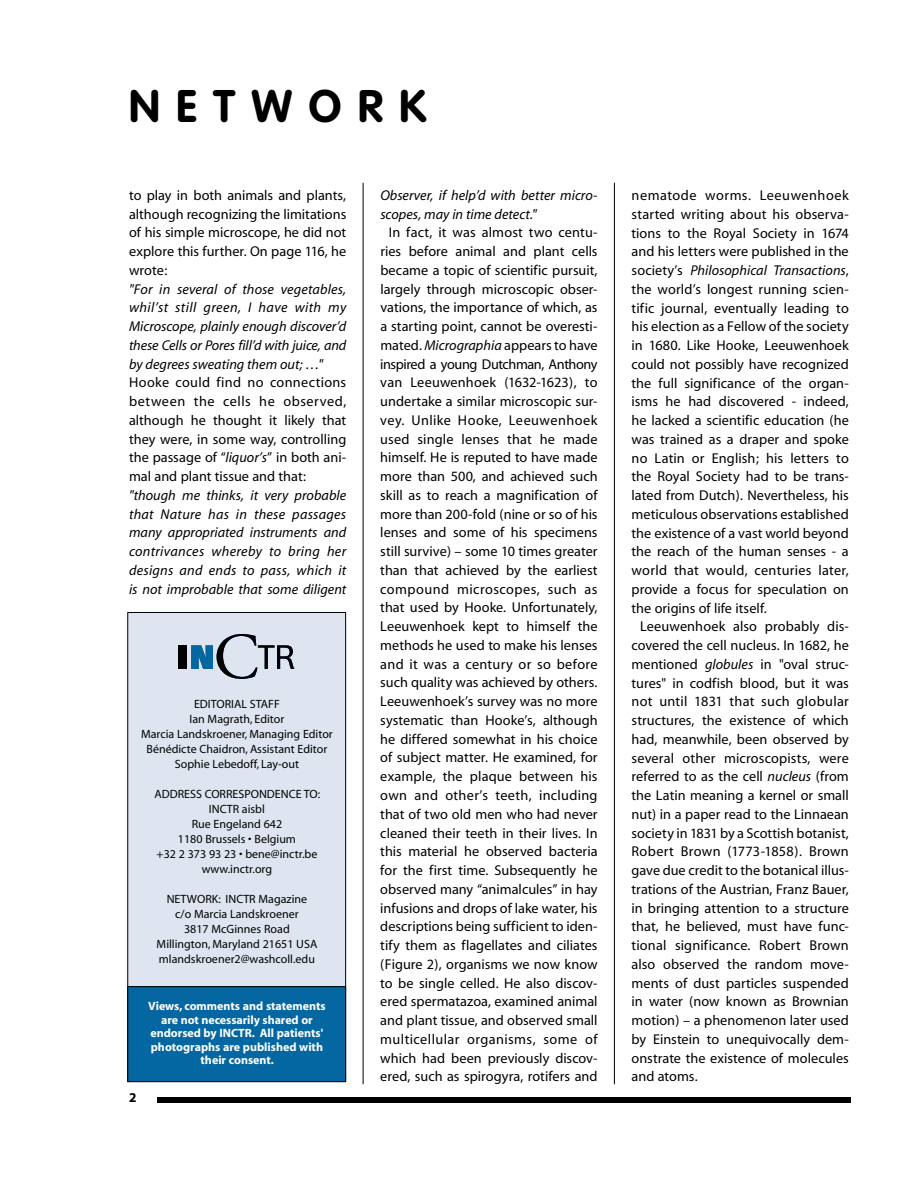
<style>
.page{position:relative;width:918px;height:1188px;background:#fff}
.page>*{position:absolute;margin:0;border:0;box-sizing:border-box;transform-origin:0 0}
.t1{font:700 45px "VAG Rounded";letter-spacing:.365em;color:#000}
.t2{font:14.25px/18.8px "Myriad";letter-spacing:.005em;color:#000;text-align:justify}
.t3{font:italic 14.25px/18.8px "Myriad";color:#000;text-align:justify}
.t4{font:14.25px "Myriad";letter-spacing:.035em;color:#000}
.t5{font:13.5px "Myriad Headline";color:#000}
.t6{font:12px/15px "Myriad";color:#000;text-align:center}
.t7{font:700 12px/13.5px "Myriad";color:#fff;text-align:center}
.s1{font-style:italic}
.s2{font-style:normal}
</style>
<div class="page">
<hr style="left:363px;top:183px;width:1px;height:901px;background:#000">
<div style="left:157px;top:1097px;width:693px;height:5px;background:#000"></div>
<hr style="left:614px;top:183px;width:1px;height:901px;background:#000">
<div style="left:128px;top:612px;width:218px;height:470px;background:#dfe5f0"></div>
<div style="left:178px;top:645px;width:9px;height:24px;background:#000"></div>
<svg style="left:191px;top:634px;width:104px;height:45px"></svg>
<div style="left:128px;top:987px;width:218px;height:95px;background:#0567a2"></div>
<div style="left:128px;top:986px;width:218px;height:96px;border:1px solid #000"></div>
<h1 class="t1" style="left:129px;top:79px;width:299px">NETWORK</h1>
<p class="t2" style="left:129px;top:186px;width:219px">to play in both animals and plants, although recognizing the limitations of his simple microscope, he did not explore this further. On page 116, he wrote:</p>
<p class="t3" style="left:129px;top:280px;width:219px">"For in several of those vegetables, whil’st still green, I have with my Microscope, plainly enough discover’d these Cells or Pores fill’d with juice, and by degrees sweating them out; …"</p>
<p class="t2" style="left:129px;top:374px;width:219px">Hooke could find no connections between the cells he observed, although he thought it likely that they were, in some way, controlling the passage of “<span class="s1">liquor’s</span>” in both ani&shy;mal and plant tissue and that:</p>
<p class="t3" style="left:129px;top:486px;width:219px">"though me thinks, it very probable that Nature has in these passages many appropriated instruments and contrivances whereby to bring her designs and ends to pass, which it is not improbable that some diligent</p>
<p class="t6" style="left:194px;top:697px;width:30px">Editorial</p>
<p class="t6" style="left:250px;top:697px;width:19px">Staff</p>
<p class="t6" style="left:190px;top:712px;width:96px">Ian Magrath, Editor</p>
<p class="t6" style="left:141px;top:727px;width:193px">Marcia Landskroener, Managing Editor</p>
<p class="t6" style="left:147px;top:742px;width:182px">Bénédicte Chaidron, Assistant Editor</p>
<p class="t6" style="left:175px;top:757px;width:126px">Sophie Lebedoff, Lay-out</p>
<p class="t6" style="left:154px;top:787px;width:15px">Address</p>
<p class="t6" style="left:205px;top:787px;width:8px">correspondence</p>
<p class="t6" style="left:304px;top:787px;width:18px">to:</p>
<p class="t6" style="left:157px;top:802px;width:162px">INCTR aisbl<br>Rue Engeland 642<br>1180 Brussels • Belgium<br>+32 2 373 93 23 • bene@inctr.be www.inctr.org</p>
<p class="t6" style="left:167px;top:892px;width:30px">Network</p>
<p class="t6" style="left:218px;top:892px;width:90px">: INCTR Magazine</p>
<p class="t6" style="left:175px;top:907px;width:125px">c/o Marcia Landskroener</p>
<p class="t6" style="left:184px;top:922px;width:107px">3817 McGinnes Road</p>
<p class="t6" style="left:157px;top:937px;width:162px">Millington, Maryland 21651 USA</p>
<p class="t6" style="left:159px;top:952px;width:158px">mlandskroener2@washcoll.edu</p>
<p class="t7" style="left:148px;top:1000px;width:179px">Views, comments and statements are not necessarily shared or endorsed by INCTR. All patients' photographs are published with their consent.</p>
<p class="t5" style="left:129px;top:1091px;width:9px">2</p>
<p class="t3" style="left:380px;top:186px;width:219px">Observer, if help’d with better micro&shy;scopes, may in time detect."</p>
<p class="t2" style="left:380px;top:224px;width:219px;text-align:center">In fact, it was almost two centu&shy;ries before animal and plant cells became a topic of scientific pursuit, largely through microscopic obser&shy;vations, the importance of which, as a starting point, cannot be overesti&shy;mated. <span class="s1">Micrographia</span> appears to have inspired a young Dutchman, Anthony van Leeuwenhoek (1632-1623), to undertake a similar microscopic sur&shy;vey. Unlike Hooke, Leeuwenhoek used single lenses that he made himself. He is reputed to have made more than 500, and achieved such skill as to reach a magnification of more than 200-fold (nine or so of his lenses and some of his specimens still survive) – some 10 times greater than that achieved by the earliest compound microscopes, such as that used by Hooke. Unfortunately, Leeuwenhoek kept to himself the methods he used to make his lenses and it was a century or so before such quality was achieved by others.<br>Leeuwenhoek’s survey was no more systematic than Hooke’s, although he differed somewhat in his choice of subject matter. He examined, for example, the plaque between his own and other’s teeth, including that of two old men who had never cleaned their teeth in their lives. In this material he observed bacteria for the first time. Subsequently he observed many “animalcules” in hay infusions and drops of lake water, his descriptions being sufficient to iden&shy;tify them as flagellates and ciliates (Figure 2), organisms we now know to be single celled. He also discov&shy;ered spermatazoa, examined animal and plant tissue, and observed small multicellular organisms, some of which had been previously discov&shy;ered, such as spirogyra, rotifers and</p>
<p class="t4" style="left:632px;top:188px;width:219px">nematode worms. Leeuwenhoek</p>
<p class="t2" style="left:632px;top:205px;width:219px">started writing about his observa-</p>
<p class="t2" style="left:632px;top:224px;width:219px">tions to the Royal Society in 1674</p>
<p class="t2" style="left:632px;top:243px;width:219px">and his letters were published in the</p>
<p class="t3" style="left:632px;top:262px;width:219px"><span class="s2">society’s</span> Philosophical Transactions<span class="s2">,</span></p>
<p class="t2" style="left:632px;top:280px;width:219px">the world’s longest running scien-</p>
<p class="t2" style="left:632px;top:299px;width:219px">tific journal, eventually leading to</p>
<p class="t2" style="left:632px;top:318px;width:219px">his election as a Fellow of the society</p>
<p class="t2" style="left:632px;top:337px;width:219px">in 1680. Like Hooke, Leeuwenhoek</p>
<p class="t2" style="left:632px;top:355px;width:219px">could not possibly have recognized</p>
<p class="t2" style="left:632px;top:374px;width:219px">the full significance of the organ-</p>
<p class="t2" style="left:632px;top:393px;width:219px">isms he had discovered - indeed,</p>
<p class="t2" style="left:632px;top:412px;width:219px">he lacked a scientific education (he</p>
<p class="t2" style="left:632px;top:430px;width:219px">was trained as a draper and spoke</p>
<p class="t2" style="left:632px;top:449px;width:219px">no Latin or English; his letters to</p>
<p class="t2" style="left:632px;top:468px;width:219px">the Royal Society had to be trans-</p>
<p class="t2" style="left:632px;top:487px;width:219px">lated from Dutch). Nevertheless, his</p>
<p class="t2" style="left:632px;top:505px;width:219px">meticulous observations established</p>
<p class="t2" style="left:632px;top:524px;width:219px">the existence of a vast world beyond</p>
<p class="t2" style="left:632px;top:543px;width:219px">the reach of the human senses - a</p>
<p class="t2" style="left:632px;top:562px;width:219px">world that would, centuries later,</p>
<p class="t2" style="left:632px;top:580px;width:219px">provide a focus for speculation on</p>
<p class="t2" style="left:632px;top:599px;width:137px">the origins of life itself.</p>
<p class="t2" style="left:640px;top:618px;width:210px">Leeuwenhoek also probably dis-</p>
<p class="t2" style="left:632px;top:637px;width:219px">covered the cell nucleus. In 1682, he</p>
<p class="t2" style="left:632px;top:655px;width:219px">mentioned <span class="s1">globules</span> in "oval struc-</p>
<p class="t2" style="left:632px;top:674px;width:219px">tures" in codfish blood, but it was</p>
<p class="t2" style="left:632px;top:693px;width:219px">not until 1831 that such globular</p>
<p class="t2" style="left:632px;top:712px;width:219px">structures, the existence of which</p>
<p class="t2" style="left:632px;top:730px;width:219px">had, meanwhile, been observed by</p>
<p class="t2" style="left:632px;top:749px;width:219px">several other microscopists, were</p>
<p class="t2" style="left:632px;top:768px;width:219px">referred to as the cell <span class="s1">nucleus</span> (from</p>
<p class="t2" style="left:632px;top:787px;width:219px">the Latin meaning a kernel or small</p>
<p class="t2" style="left:632px;top:805px;width:219px">nut) in a paper read to the Linnaean</p>
<p class="t2" style="left:632px;top:824px;width:219px">society in 1831 by a Scottish botanist,</p>
<p class="t2" style="left:632px;top:843px;width:219px">Robert Brown (1773-1858). Brown</p>
<p class="t2" style="left:632px;top:862px;width:219px">gave due credit to the botanical illus-</p>
<p class="t2" style="left:632px;top:880px;width:219px">trations of the Austrian, Franz Bauer,</p>
<p class="t2" style="left:632px;top:899px;width:219px">in bringing attention to a structure</p>
<p class="t2" style="left:632px;top:918px;width:219px">that, he believed, must have func-</p>
<p class="t2" style="left:632px;top:937px;width:219px">tional significance. Robert Brown</p>
<p class="t2" style="left:632px;top:955px;width:219px">also observed the random move-</p>
<p class="t2" style="left:632px;top:974px;width:219px">ments of dust particles suspended</p>
<p class="t2" style="left:632px;top:993px;width:219px">in water (now known as Brownian</p>
<p class="t2" style="left:632px;top:1012px;width:219px">motion) – a phenomenon later used</p>
<p class="t2" style="left:632px;top:1030px;width:219px">by Einstein to unequivocally dem-</p>
<p class="t2" style="left:632px;top:1049px;width:219px">onstrate the existence of molecules</p>
<p class="t2" style="left:632px;top:1068px;width:68px">and atoms.</p>
</div>
